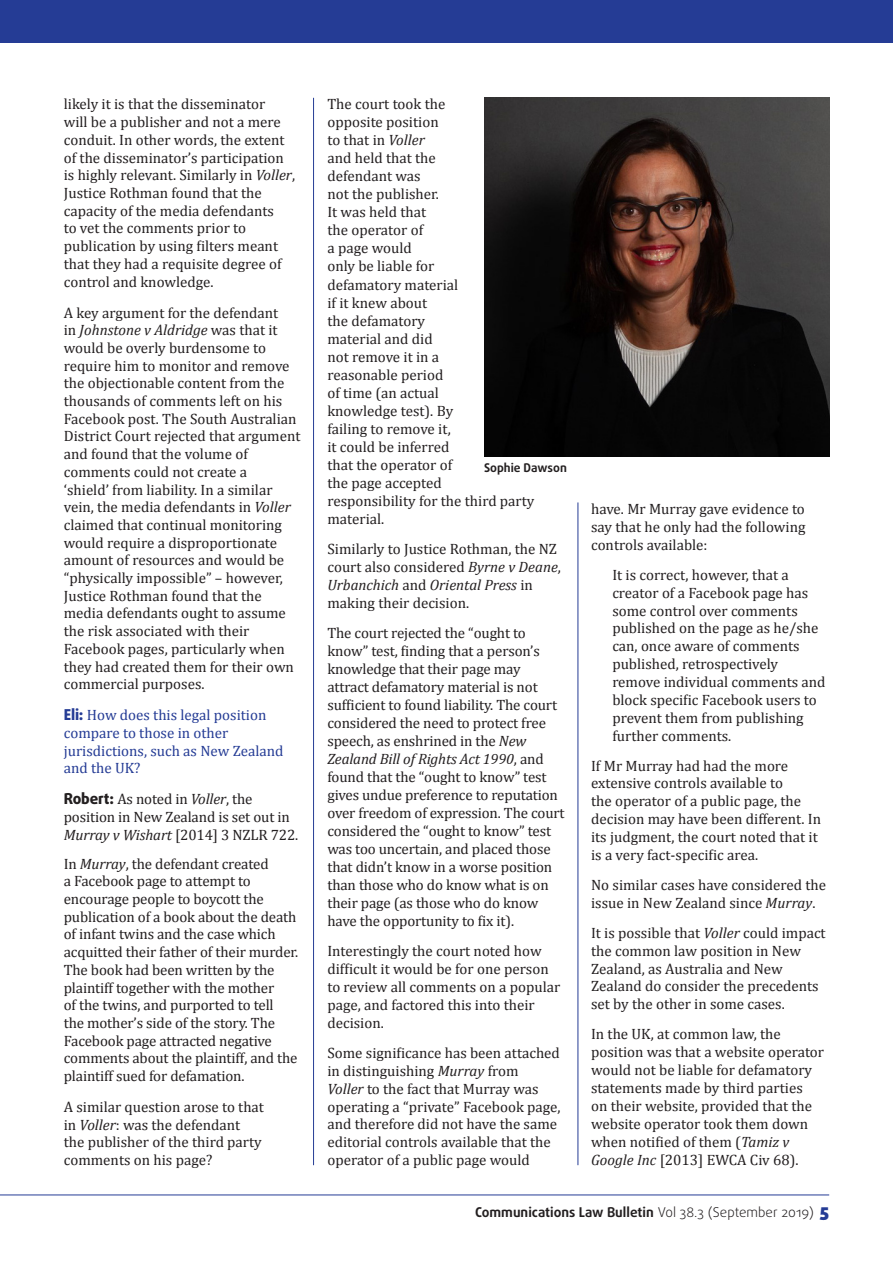
<style>
.page{position:relative;width:893px;height:1263px;background:#fff}
.page>*{position:absolute;margin:0;border:0;box-sizing:border-box;transform-origin:0 0}
.Body_Text{font:15px/18px "Cambria";color:#231f20}
.Hanging_Indent{font:15px/17.9px "Cambria";color:#231f20}
.Body_Text-2{font:15px/17.7px "Cambria";color:#253c95}
.t1{font:700 13.5px "Daxline Pro";color:#231f20}
.t2{font:700 12px "Daxline Pro";color:#231f20}
.s1{font-style:italic}
.s2{font-family:"Daxline Pro";font-weight:800}
.s3{font-weight:300}
.s4{font-weight:900;font-size:18px;color:#253c95}
</style>
<div class="page">
<hr style="left:0;top:1194px;width:829px;height:1px;background:#253c95">
<div style="left:0;top:0;width:893px;height:43px;background:#253c95"></div>
<img style="left:484px;top:98px;width:345px;height:358px">
<hr style="left:313px;top:98px;width:1px;height:1067px;background:#253c95">
<hr style="left:578px;top:502px;width:1px;height:663px;background:#253c95">
<p class="Body_Text" style="left:64px;top:95px;width:233px">likely it is that the disseminator<br>will be a publisher and not a mere conduit. In other words, the extent of the disseminator’s participation is highly relevant. Similarly in <span class="s1">Voller</span>, Justice Rothman found that the capacity of the media defendants<br>to vet the comments prior to publication by using filters meant that they had a requisite degree of control and knowledge.</p>
<p class="Body_Text" style="left:64px;top:303px;width:238px">A key argument for the defendant<br>in <span class="s1">Johnstone v Aldridge</span> was that it would be overly burdensome to require him to monitor and remove the objectionable content from the thousands of comments left on his<br>Facebook post. The South Australian<br>District Court rejected that argument and found that the volume of comments could not create a<br>‘shield’ from liability. In a similar vein, the media defendants in <span class="s1">Voller </span>claimed that continual monitoring would require a disproportionate amount of resources and would be “physically impossible” – however,<br>Justice Rothman found that the media defendants ought to assume the risk associated with their<br>Facebook pages, particularly when they had created them for their own commercial purposes.</p>
<p class="Body_Text-2" style="left:64px;top:706px;width:221px"><span class="s2">Eli:</span> How does this legal position compare to those in other jurisdictions, such as New Zealand and the UK?</p>
<p class="Body_Text" style="left:64px;top:790px;width:236px"><span class="s2">Robert:</span> As noted in <span class="s1">Voller</span>, the position in New Zealand is set out in<br><span class="s1">Murray v Wishart</span> [2014] 3 NZLR 722.</p>
<p class="Body_Text" style="left:64px;top:855px;width:236px">In <span class="s1">Murray</span>, the defendant created<br>a Facebook page to attempt to encourage people to boycott the publication of a book about the death of infant twins and the case which acquitted their father of their murder.<br>The book had been written by the plaintiff together with the mother<br>of the twins, and purported to tell<br>the mother’s side of the story. The Facebook page attracted negative comments about the plaintiff, and the plaintiff sued for defamation.</p>
<p class="Body_Text" style="left:64px;top:1098px;width:202px">A similar question arose to that in <span class="s1">Voller</span>: was the defendant the publisher of the third party comments on his page?</p>
<p class="Body_Text" style="left:327px;top:95px;width:209px">The court took the<br>opposite position<br>to that in <span class="s1">Voller<br></span>and held that the<br>defendant was<br>not the publisher.<br>It was held that<br>the operator of<br>a page would<br>only be liable for<br>defamatory material<br>if it knew about<br>the defamatory<br>material and did<br>not remove it in a<br>reasonable period<br>of time (an actual<br>knowledge test). By<br>failing to remove it,<br>it could be inferred<br>that the operator of<br>the page accepted<br>responsibility for the third party material.</p>
<p class="Body_Text" style="left:327px;top:539px;width:235px">Similarly to Justice Rothman, the NZ court also considered <span class="s1">Byrne v Deane</span>,<br><span class="s1">Urbanchich</span> and <span class="s1">Oriental Press</span> in making their decision.</p>
<p class="Body_Text" style="left:327px;top:624px;width:239px">The court rejected the “ought to know” test, finding that a person’s knowledge that their page may attract defamatory material is not sufficient to found liability. The court considered the need to protect free speech, as enshrined in the <span class="s1">New Zealand Bill of Rights Act 1990</span>, and found that the “ought to know” test gives undue preference to reputation over freedom of expression. The court considered the “ought to know” test was too uncertain, and placed those that didn’t know in a worse position than those who do know what is on their page (as those who do know have the opportunity to fix it).</p>
<p class="Body_Text" style="left:327px;top:942px;width:234px">Interestingly the court noted how difficult it would be for one person to review all comments on a popular page, and factored this into their decision.</p>
<p class="Body_Text" style="left:327px;top:1044px;width:235px">Some significance has been attached in distinguishing <span class="s1">Murray</span> from<br><span class="s1">Voller</span> to the fact that Murray was operating a “private” Facebook page, and therefore did not have the same editorial controls available that the operator of a public page would</p>
<p class="t2" style="left:484px;top:460px;width:84px">Sophie Dawson</p>
<p class="Body_Text" style="left:591px;top:500px;width:216px;text-align:justify">have. Mr Murray gave evidence to say that he only had the following controls available:</p>
<p class="Hanging_Indent" style="left:612px;top:566px;width:215px">It is correct, however, that a creator of a Facebook page has some control over comments published on the page as he/she can, once aware of comments published, retrospectively remove individual comments and block specific Facebook users to prevent them from publishing further comments.</p>
<p class="Body_Text" style="left:591px;top:756px;width:232px">If Mr Murray had had the more extensive controls available to<br>the operator of a public page, the decision may have been different. In its judgment, the court noted that it is a very fact-specific area.</p>
<p class="Body_Text" style="left:591px;top:876px;width:237px">No similar cases have considered the issue in New Zealand since <span class="s1">Murray</span>.</p>
<p class="Body_Text" style="left:591px;top:924px;width:236px">It is possible that <span class="s1">Voller</span> could impact the common law position in New<br>Zealand, as Australia and New<br>Zealand do consider the precedents set by the other in some cases.</p>
<p class="Body_Text" style="left:591px;top:1025px;width:235px">In the UK, at common law, the position was that a website operator would not be liable for defamatory statements made by third parties<br>on their website, provided that the website operator took them down when notified of them (<span class="s1">Tamiz v<br>Google Inc</span> [2013] EWCA Civ 68).</p>
<p class="t1" style="left:475px;top:1203px;width:356px">Communications Law Bulletin <span class="s3">Vol 38.3 (September 2019)</span> <span class="s4">5</span></p>
</div>
